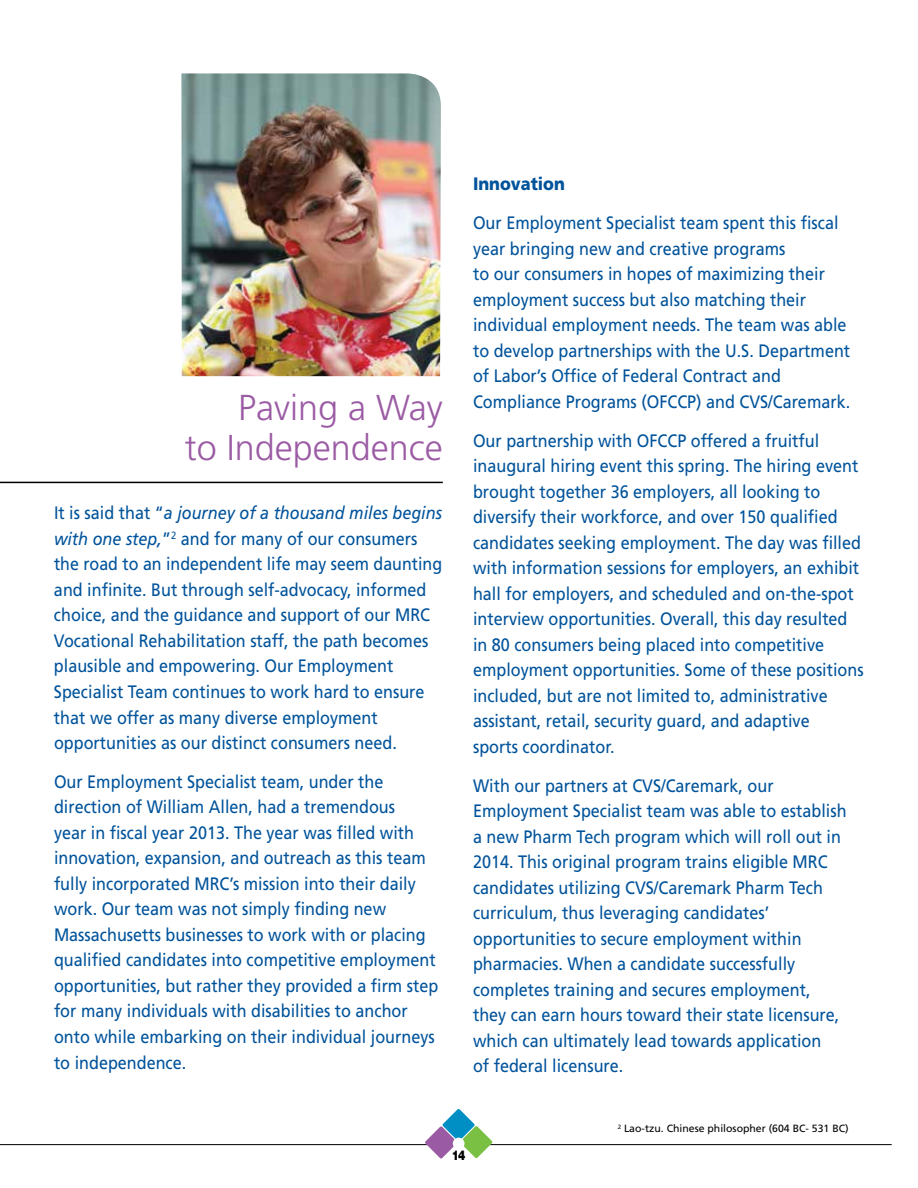
<style>
.page{position:relative;width:918px;height:1188px;background:#fff}
.page>*{position:absolute;margin:0;border:0;box-sizing:border-box;transform-origin:0 0}
.t1{font:300 36px/40.5px "Frutiger";color:#9b5ba4;text-align:right}
.t2{font:18px/25.5px "Frutiger";color:#00539b;scale:.9 1}
.t3{font:900 18px "Frutiger";color:#00539b;scale:.9 1}
.t4{font:900 13.5px "Helvetica Neue";color:#000;scale:.8 1}
.t5{font:10.5px "Frutiger";color:#000}
.s1{font-style:italic}
</style>
<div class="page">
<hr style="left:0;top:1144px;width:892px;height:1px;background:#000">
<svg style="left:424px;top:1109px;width:69px;height:50px"></svg>
<div style="left:453px;top:1138px;width:12px;height:11px;background:#fff;border-radius:50%"></div>
<hr style="left:0;top:482px;width:443px;height:1px;background:#000">
<img style="left:181px;top:73px;width:260px;height:303px">
<h1 class="t1" style="left:185px;top:387px;width:260px">Paving a Way<br>to Independence</h1>
<p class="t2" style="left:54px;top:500px;width:433px">It is said that “<span class="s1">a journey of a thousand miles begins with one step,</span>”<sup>2</sup> and for many of our consumers the road to an independent life may seem daunting and infinite. But through self-advocacy, informed choice, and the guidance and support of our MRC Vocational Rehabilitation staff, the path becomes plausible and empowering. Our Employment Specialist Team continues to work hard to ensure that we offer as many diverse employment opportunities as our distinct consumers need.</p>
<p class="t2" style="left:54px;top:769px;width:429px">Our Employment Specialist team, under the direction of William Allen, had a tremendous<br>year in fiscal year 2013. The year was filled with innovation, expansion, and outreach as this team fully incorporated MRC’s mission into their daily work. Our team was not simply finding new Massachusetts businesses to work with or placing qualified candidates into competitive employment opportunities, but rather they provided a firm step for many individuals with disabilities to anchor onto while embarking on their individual journeys to independence.</p>
<p class="t3" style="left:473px;top:173px;width:104px">Innovation</p>
<p class="t2" style="left:473px;top:210px;width:421px">Our Employment Specialist team spent this fiscal year bringing new and creative programs<br>to our consumers in hopes of maximizing their employment success but also matching their individual employment needs. The team was able to develop partnerships with the U.S. Department of Labor’s Office of Federal Contract and Compliance Programs (OFCCP) and CVS/Caremark.</p>
<p class="t2" style="left:473px;top:427px;width:436px">Our partnership with OFCCP offered a fruitful inaugural hiring event this spring. The hiring event brought together 36 employers, all looking to diversify their workforce, and over 150 qualified candidates seeking employment. The day was filled with information sessions for employers, an exhibit hall for employers, and scheduled and on-the-spot interview opportunities. Overall, this day resulted in 80 consumers being placed into competitive employment opportunities. Some of these positions included, but are not limited to, administrative assistant, retail, security guard, and adaptive<br>sports coordinator.</p>
<p class="t2" style="left:473px;top:772px;width:417px">With our partners at CVS/Caremark, our Employment Specialist team was able to establish a new Pharm Tech program which will roll out in 2014. This original program trains eligible MRC candidates utilizing CVS/Caremark Pharm Tech curriculum, thus leveraging candidates’ opportunities to secure employment within pharmacies. When a candidate successfully completes training and secures employment, they can earn hours toward their state licensure, which can ultimately lead towards application<br>of federal licensure.</p>
<p class="t4" style="left:452px;top:1147px;width:19px">14</p>
<p class="t5" style="left:618px;top:1123px;width:232px"><sup>2</sup> Lao-tzu. Chinese philosopher (604 BC- 531 BC)</p>
</div>
